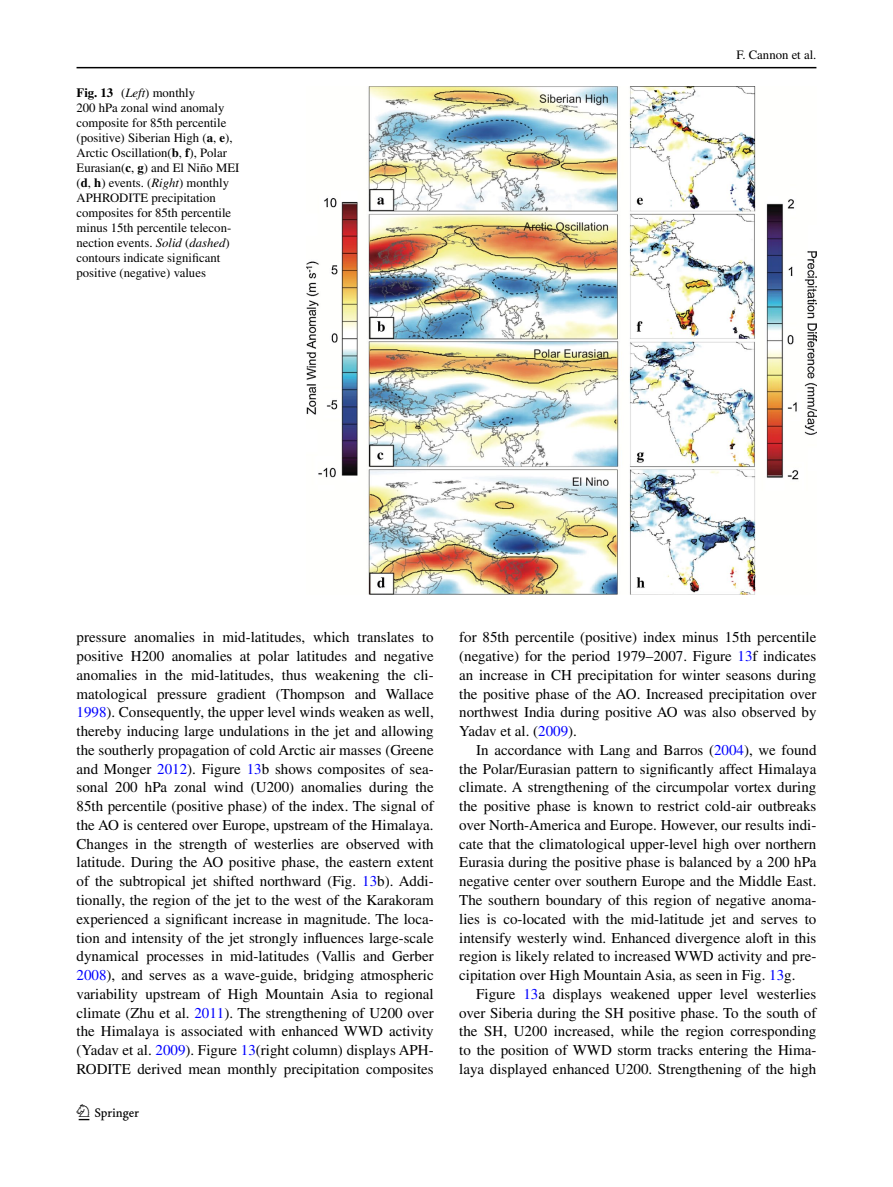
<style>
.page{position:relative;width:893px;height:1187px;background:#fff}
.page>*{position:absolute;margin:0;border:0;box-sizing:border-box;transform-origin:0 0}
.t1{font:22.5px "Springnew";color:#000}
.t2{font:15px/18.8px "Times";color:#000;text-align:justify}
.t3{font:12.75px/15px "Times";color:#000}
.s1{font-weight:700}
.s2{font-style:italic}
.s3{color:#00f}
</style>
<div class="page">
<hr style="left:77px;top:67px;width:739px;height:1px;background:#000">
<img style="left:306px;top:87px;width:510px;height:507px">
<p class="t3" style="left:77px;top:85px;width:164px"><span class="s1">Fig. 13</span> (<span class="s2">Left</span>) monthly<br>200 hPa zonal wind anomaly composite for 85th percentile (positive) Siberian High (<span class="s1">a</span>, <span class="s1">e</span>),<br>Arctic Oscillation(<span class="s1">b</span>, <span class="s1">f</span>), Polar<br>Eurasian(<span class="s1">c</span>, <span class="s1">g</span>) and El Niño MEI (<span class="s1">d</span>, <span class="s1">h</span>) events. (<span class="s2">Right</span>) monthly<br>APHRODITE precipitation composites for 85th percentile minus 15th percentile telecon&shy;nection events. <span class="s2">Solid</span> (<span class="s2">dashed</span>) contours indicate significant positive (negative) values</p>
<p class="t3" style="left:736px;top:48px;width:82px">F. Cannon et al.</p>
<p class="t2" style="left:77px;top:627px;width:359px">pressure anomalies in mid-latitudes, which translates to positive H200 anomalies at polar latitudes and negative anomalies in the mid-latitudes, thus weakening the cli&shy;matological pressure gradient (Thompson and Wallace <span class="s3">1998</span>). Consequently, the upper level winds weaken as well, thereby inducing large undulations in the jet and allowing the southerly propagation of cold Arctic air masses (Greene and Monger <span class="s3">2012</span>). Figure <span class="s3">13</span>b shows composites of sea&shy;sonal 200 hPa zonal wind (U200) anomalies during the 85th percentile (positive phase) of the index. The signal of the AO is centered over Europe, upstream of the Himalaya.<br>Changes in the strength of westerlies are observed with latitude. During the AO positive phase, the eastern extent of the subtropical jet shifted northward (Fig. <span class="s3">13</span>b). Addi&shy;tionally, the region of the jet to the west of the Karakoram experienced a significant increase in magnitude. The loca&shy;tion and intensity of the jet strongly influences large-scale dynamical processes in mid-latitudes (Vallis and Gerber <span class="s3">2008</span>), and serves as a wave-guide, bridging atmospheric variability upstream of High Mountain Asia to regional climate (Zhu et al. <span class="s3">2011</span>). The strengthening of U200 over the Himalaya is associated with enhanced WWD activity (Yadav et al. <span class="s3">2009</span>). Figure <span class="s3">13</span>(right column) displays APH-RODITE derived mean monthly precipitation composites</p>
<p class="t2" style="left:459px;top:627px;width:359px">for 85th percentile (positive) index minus 15th percentile (negative) for the period 1979–2007. Figure <span class="s3">13</span>f indicates an increase in CH precipitation for winter seasons during the positive phase of the AO. Increased precipitation over northwest India during positive AO was also observed by Yadav et al. (<span class="s3">2009</span>).</p>
<p class="t2" style="left:459px;top:740px;width:359px;text-indent:17px">In accordance with Lang and Barros (<span class="s3">2004</span>), we found the Polar/Eurasian pattern to significantly affect Himalaya climate. A strengthening of the circumpolar vortex during the positive phase is known to restrict cold-air outbreaks over North-America and Europe. However, our results indi&shy;cate that the climatological upper-level high over northern Eurasia during the positive phase is balanced by a 200 hPa negative center over southern Europe and the Middle East.<br>The southern boundary of this region of negative anoma&shy;lies is co-located with the mid-latitude jet and serves to intensify westerly wind. Enhanced divergence aloft in this region is likely related to increased WWD activity and pre&shy;cipitation over High Mountain Asia, as seen in Fig. <span class="s3">13</span>g.</p>
<p class="t2" style="left:459px;top:984px;width:359px;text-indent:17px">Figure <span class="s3">13</span>a displays weakened upper level westerlies over Siberia during the SH positive phase. To the south of the SH, U200 increased, while the region corresponding to the position of WWD storm tracks entering the Hima&shy;laya displayed enhanced U200. Strengthening of the high</p>
<h1 class="t1" style="left:79px;top:1104px;width:62px">1 3</h1>
</div>
